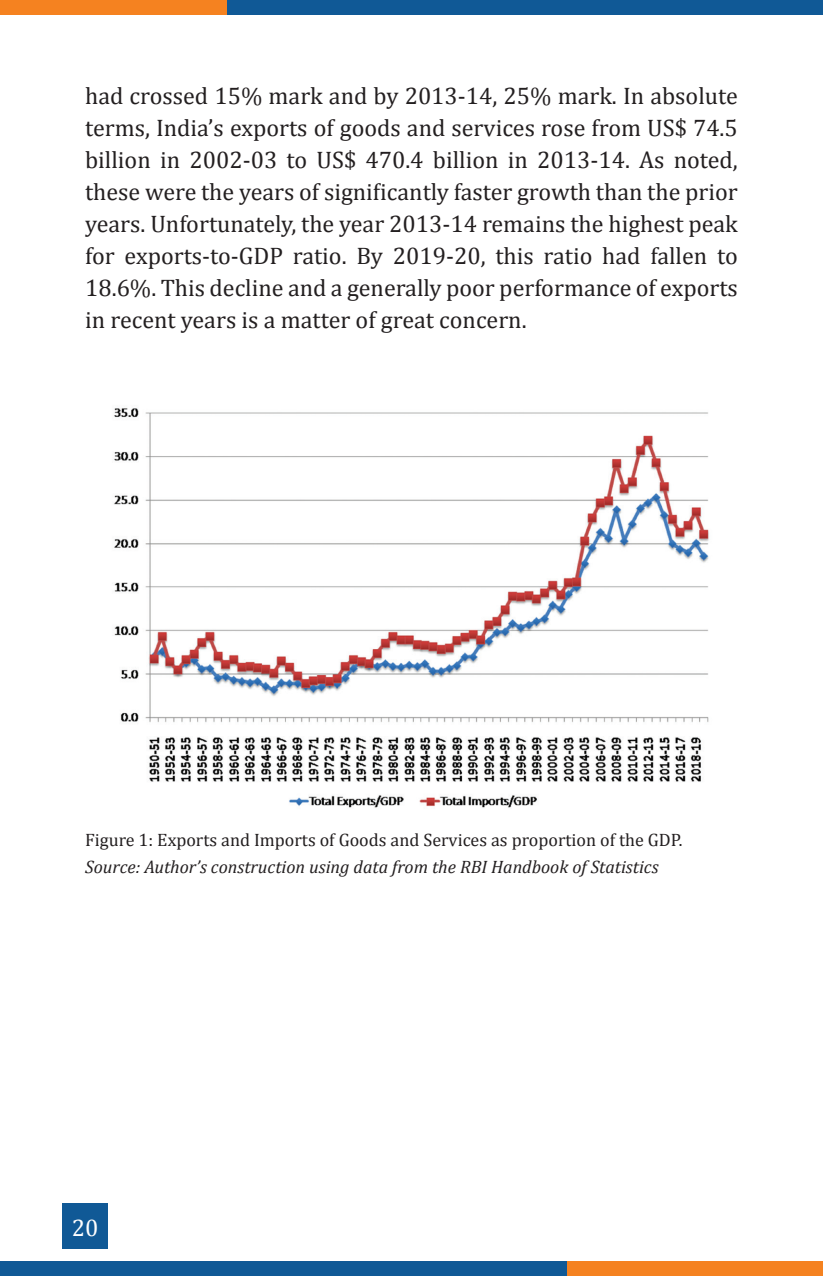
<style>
.page{position:relative;width:823px;height:1276px;background:#fff}
.page>*{position:absolute;margin:0;border:0;box-sizing:border-box;transform-origin:0 0}
.t1{font:24px/32px "Cambria";color:#231f20;text-align:justify}
.t2{font:24px "Cambria";color:#fff}
.t3{font:italic 18px "Cambria";color:#231f20}
.t4{font:18px "Cambria";color:#231f20}
</style>
<div class="page">
<div style="left:62px;top:1203px;width:46px;height:46px;background:#105996"></div>
<svg style="left:822px;top:0;width:1px;height:14px"></svg>
<div style="left:227px;top:0;width:595px;height:14px;background:#105996"></div>
<div style="left:0;top:0;width:227px;height:14px;background:#f58220"></div>
<div style="left:0;top:1261px;width:567px;height:15px;background:#105996"></div>
<div style="left:567px;top:1261px;width:255px;height:15px;background:#f58220"></div>
<img style="left:114px;top:408px;width:595px;height:400px">
<p class="t1" style="left:85px;top:79px;width:653px">had crossed 15% mark and by 2013-14, 25% mark. In absolute terms, India’s exports of goods and services rose from US$ 74.5 billion in 2002-03 to US$ 470.4 billion in 2013-14. As noted, these were the years of significantly faster growth than the prior years. Unfortunately, the year 2013-14 remains the highest peak for exports-to-GDP ratio. By 2019-20, this ratio had fallen to 18.6%. This decline and a generally poor performance of exports in recent years is a matter of great concern.</p>
<p class="t4" style="left:85px;top:829px;width:598px">Figure 1: Exports and Imports of Goods and Services as proportion of the GDP.</p>
<p class="t3" style="left:85px;top:854px;width:574px">Source: Author’s construction using data from the RBI Handbook of Statistics</p>
<p class="t2" style="left:72px;top:1213px;width:28px">20</p>
</div>
